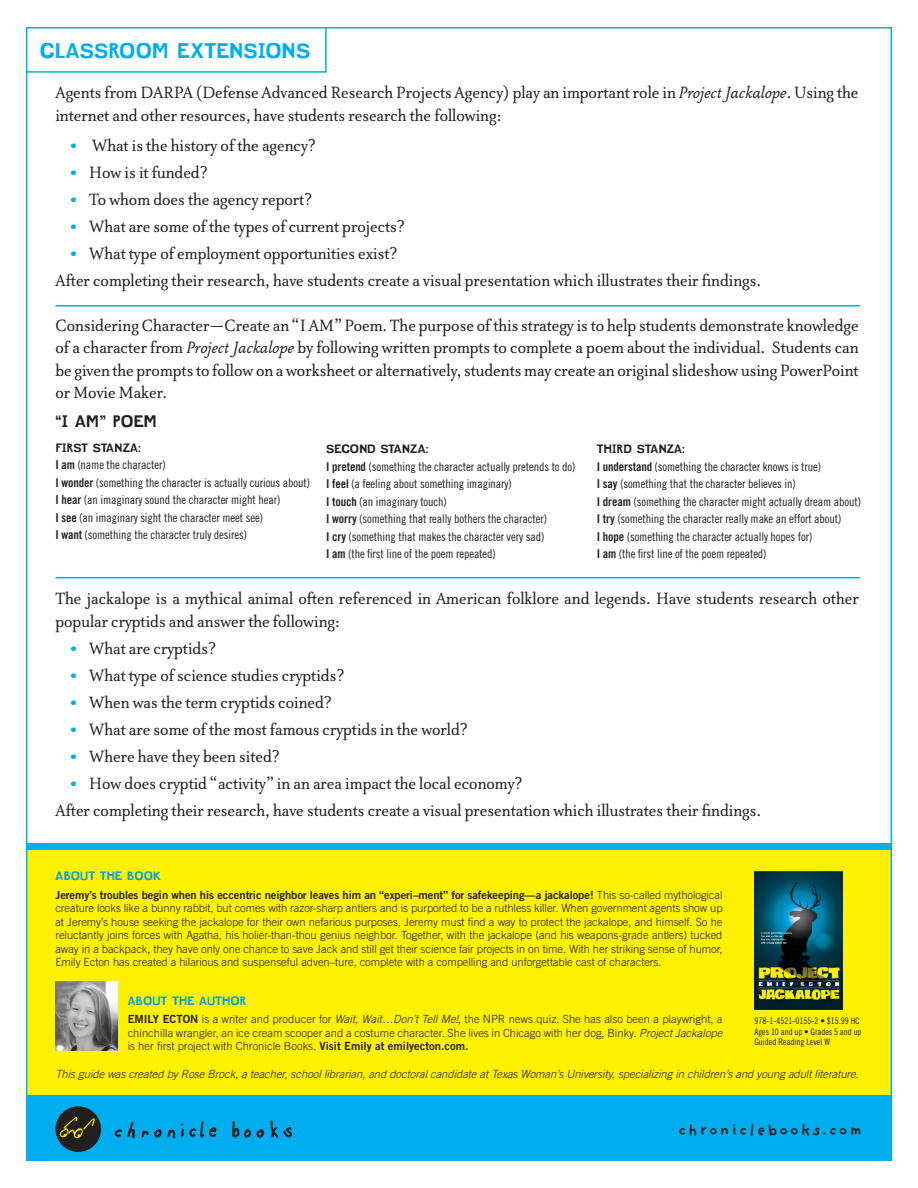
<style>
.page{position:relative;width:918px;height:1188px;background:#fff}
.page>*{position:absolute;margin:0;border:0;box-sizing:border-box;transform-origin:0 0}
.final_body{font:700 21px "Imperfect";letter-spacing:-.005em;color:#00aeef}
.Paragraph_Style_1{font:18.75px/22.5px "Atma Serif";color:#231f20}
.final_body-2{font:700 16.5px "Imperfect";letter-spacing:.005em;color:#231f20}
.t1{font:700 16.05px "Providence Sans";letter-spacing:.12em;color:#231f20}
.t2{font:12.15px "Trade Gothic LT Std Cn 18";letter-spacing:-.01em;color:#231f20}
.final_body-3{font:700 12px "Imperfect";letter-spacing:-.005em;color:#231f20}
.final_body-4{font:700 12px "Imperfect";letter-spacing:-.015em;color:#00a1e3}
.t3{font:300 11.25px/13.5px "Trade Gothic LT Std";letter-spacing:-.005em;color:#231f20;text-align:justify}
.t4{font:italic 300 11.25px "Trade Gothic LT Std";letter-spacing:-.005em;color:#231f20}
.t5{font:9px "Trade Gothic LT Std Cn 18";color:#231f20}
.s1{font-style:italic}
.s2{font-family:"Smashing";color:#00aeef}
.s3{font-family:"Trade Gothic LT Std Bd Cn 20"}
.s4{font-family:"Trade Gothic LT Std Bd 2";font-weight:400}
</style>
<div class="page">
<div style="left:27px;top:850px;width:864px;height:251px;background:#fff101"></div>
<div style="left:26px;top:1095px;width:866px;height:66px;background:#00aeef"></div>
<svg style="left:115px;top:1122px;width:20px;height:17px"></svg>
<svg style="left:270px;top:1120px;width:22px;height:18px"></svg>
<svg style="left:142px;top:1129px;width:33px;height:9px"></svg>
<svg style="left:232px;top:1121px;width:19px;height:17px"></svg>
<svg style="left:257px;top:1129px;width:7px;height:9px"></svg>
<svg style="left:181px;top:1121px;width:36px;height:17px"></svg>
<div style="left:55px;top:1106px;width:46px;height:46px;background:#231f20;border-radius:50%"></div>
<svg style="left:60px;top:1117px;width:35px;height:21px"></svg>
<div style="left:26px;top:843px;width:866px;height:7px;background:#00aeef"></div>
<img style="left:754px;top:872px;width:89px;height:137px">
<hr style="left:55px;top:305px;width:805px;height:2px;background:#00aeef">
<hr style="left:55px;top:577px;width:805px;height:1px;background:#00aeef">
<img style="left:55px;top:982px;width:63px;height:68px">
<svg style="left:26px;top:27px;width:301px;height:46px"></svg>
<p class="final_body" style="left:40px;top:38px;width:272px">CLASSROOM EXTENSIONS</p>
<p class="Paragraph_Style_1" style="left:55px;top:82px;width:805px">Agents from DARPA (Defense Advanced Research Projects Agency) play an important role in <span class="s1">Project Jackalope</span>. Using the internet and other resources, have students research the following:</p>
<p class="Paragraph_Style_1" style="left:71px;top:134px;width:247px"><span class="s2">•</span> What is the history of the agency?</p>
<p class="Paragraph_Style_1" style="left:71px;top:161px;width:139px"><span class="s2">•</span> How is it funded?</p>
<p class="Paragraph_Style_1" style="left:71px;top:188px;width:243px"><span class="s2">•</span> To whom does the agency report?</p>
<p class="Paragraph_Style_1" style="left:71px;top:215px;width:336px"><span class="s2">•</span> What are some of the types of current projects?</p>
<p class="Paragraph_Style_1" style="left:71px;top:242px;width:329px"><span class="s2">•</span> What type of employment opportunities exist?</p>
<p class="Paragraph_Style_1" style="left:55px;top:269px;width:707px">After completing their research, have students create a visual presentation which illustrates their findings.</p>
<p class="Paragraph_Style_1" style="left:55px;top:314px;width:805px;text-align:justify">Considering Character—Create an “I AM” Poem. The purpose of this strategy is to help students demonstrate knowledge of a character from <span class="s1">Project Jackalope</span> by following written prompts to complete a poem about the individual. Students can be given the prompts to follow on a worksheet or alternatively, students may create an original slideshow using PowerPoint or Movie Maker.</p>
<p class="final_body-2" style="left:55px;top:411px;width:103px">“I AM” POEM</p>
<p class="final_body-3" style="left:55px;top:440px;width:87px">FIRST STANZA:</p>
<p class="t2" style="left:55px;top:458px;width:112px"><span class="s3">I am</span> (name the character)</p>
<p class="t2" style="left:55px;top:475px;width:256px"><span class="s3">I wonder</span> (something the character is actually curious about)</p>
<p class="t2" style="left:55px;top:493px;width:227px"><span class="s3">I hear</span> (an imaginary sound the character might hear)</p>
<p class="t2" style="left:55px;top:510px;width:209px"><span class="s3">I see</span> (an imaginary sight the character meet see)</p>
<p class="t2" style="left:55px;top:528px;width:193px"><span class="s3">I want</span> (something the character truly desires)</p>
<p class="final_body-3" style="left:326px;top:442px;width:104px">SECOND STANZA:</p>
<p class="t2" style="left:326px;top:459px;width:251px"><span class="s3">I pretend</span> (something the character actually pretends to do)</p>
<p class="t2" style="left:326px;top:477px;width:187px"><span class="s3">I feel</span> (a feeling about something imaginary)</p>
<p class="t2" style="left:326px;top:494px;width:122px"><span class="s3">I touch</span> (an imaginary touch)</p>
<p class="t2" style="left:326px;top:512px;width:222px"><span class="s3">I worry</span> (something that really bothers the character)</p>
<p class="t2" style="left:326px;top:529px;width:220px"><span class="s3">I cry</span> (something that makes the character very sad)</p>
<p class="t2" style="left:326px;top:547px;width:171px"><span class="s3">I am</span> (the first line of the poem repeated)</p>
<p class="final_body-3" style="left:597px;top:442px;width:90px">THIRD STANZA:</p>
<p class="t2" style="left:597px;top:459px;width:226px"><span class="s3">I understand</span> (something the character knows is true)</p>
<p class="t2" style="left:597px;top:477px;width:201px"><span class="s3">I say</span> (something that the character believes in)</p>
<p class="t2" style="left:597px;top:494px;width:266px"><span class="s3">I dream</span> (something the character might actually dream about)</p>
<p class="t2" style="left:597px;top:512px;width:246px"><span class="s3">I try</span> (something the character really make an effort about)</p>
<p class="t2" style="left:597px;top:529px;width:217px"><span class="s3">I hope</span> (something the character actually hopes for)</p>
<p class="t2" style="left:597px;top:547px;width:171px"><span class="s3">I am</span> (the first line of the poem repeated)</p>
<p class="Paragraph_Style_1" style="left:55px;top:588px;width:805px">The jackalope is a mythical animal often referenced in American folklore and legends. Have students research other popular cryptids and answer the following:</p>
<p class="Paragraph_Style_1" style="left:71px;top:637px;width:147px"><span class="s2">•</span> What are cryptids?</p>
<p class="Paragraph_Style_1" style="left:71px;top:664px;width:275px"><span class="s2">•</span> What type of science studies cryptids?</p>
<p class="Paragraph_Style_1" style="left:71px;top:691px;width:263px"><span class="s2">•</span> When was the term cryptids coined?</p>
<p class="Paragraph_Style_1" style="left:71px;top:718px;width:399px"><span class="s2">•</span> What are some of the most famous cryptids in the world?</p>
<p class="Paragraph_Style_1" style="left:71px;top:745px;width:211px"><span class="s2">•</span> Where have they been sited?</p>
<p class="Paragraph_Style_1" style="left:71px;top:772px;width:454px"><span class="s2">•</span> How does cryptid “activity” in an area impact the local economy?</p>
<p class="Paragraph_Style_1" style="left:55px;top:799px;width:707px">After completing their research, have students create a visual presentation which illustrates their findings.</p>
<p class="final_body-4" style="left:55px;top:869px;width:107px">ABOUT THE BOOK</p>
<p class="t3" style="left:55px;top:888px;width:669px"><span class="s4">Jeremy’s troubles begin when his eccentric neighbor leaves him an “experi–ment” for safekeeping—a jackalope!</span> This so-called mythological creature looks like a bunny rabbit, but comes with razor-sharp antlers and is purported to be a ruthless killer. When government agents show up at Jeremy’s house seeking the jackalope for their own nefarious purposes, Jeremy must find a way to protect the jackalope, and himself. So he reluctantly joins forces with Agatha, his holier-than-thou genius neighbor. Together, with the jackalope (and his weapons-grade antlers) tucked away in a backpack, they have only one chance to save Jack and still get their science fair projects in on time. With her striking sense of humor, Emily Ecton has created a hilarious and suspenseful adven–ture, complete with a compelling and unforgettable cast of characters.</p>
<p class="final_body-4" style="left:128px;top:994px;width:120px">ABOUT THE AUTHOR</p>
<p class="t3" style="left:128px;top:1013px;width:596px"><span class="s4">EMILY ECTON</span> is a writer and producer for <span class="s1">Wait, Wait…Don’t Tell Me!</span>, the NPR news quiz. She has also been a playwright, a chinchilla wrangler, an ice cream scooper and a costume character. She lives in Chicago with her dog, Binky. <span class="s1">Project Jackalope </span>is her first project with Chronicle Books. <span class="s4">Visit Emily at emilyecton.com.</span></p>
<p class="t4" style="left:55px;top:1067px;width:805px">This guide was created by Rose Brock, a teacher, school librarian, and doctoral candidate at Texas Woman’s University, specializing in children’s and young adult literature.</p>
<p class="t5" style="left:754px;top:1016px;width:107px">978-1-4521-0155-2 • $15.99 HC</p>
<p class="t5" style="left:754px;top:1026px;width:109px">Ages 10 and up • Grades 5 and up</p>
<p class="t5" style="left:754px;top:1037px;width:77px">Guided Reading Level W</p>
<p class="t1" style="left:678px;top:1120px;width:185px">chroniclebooks.com</p>
</div>
